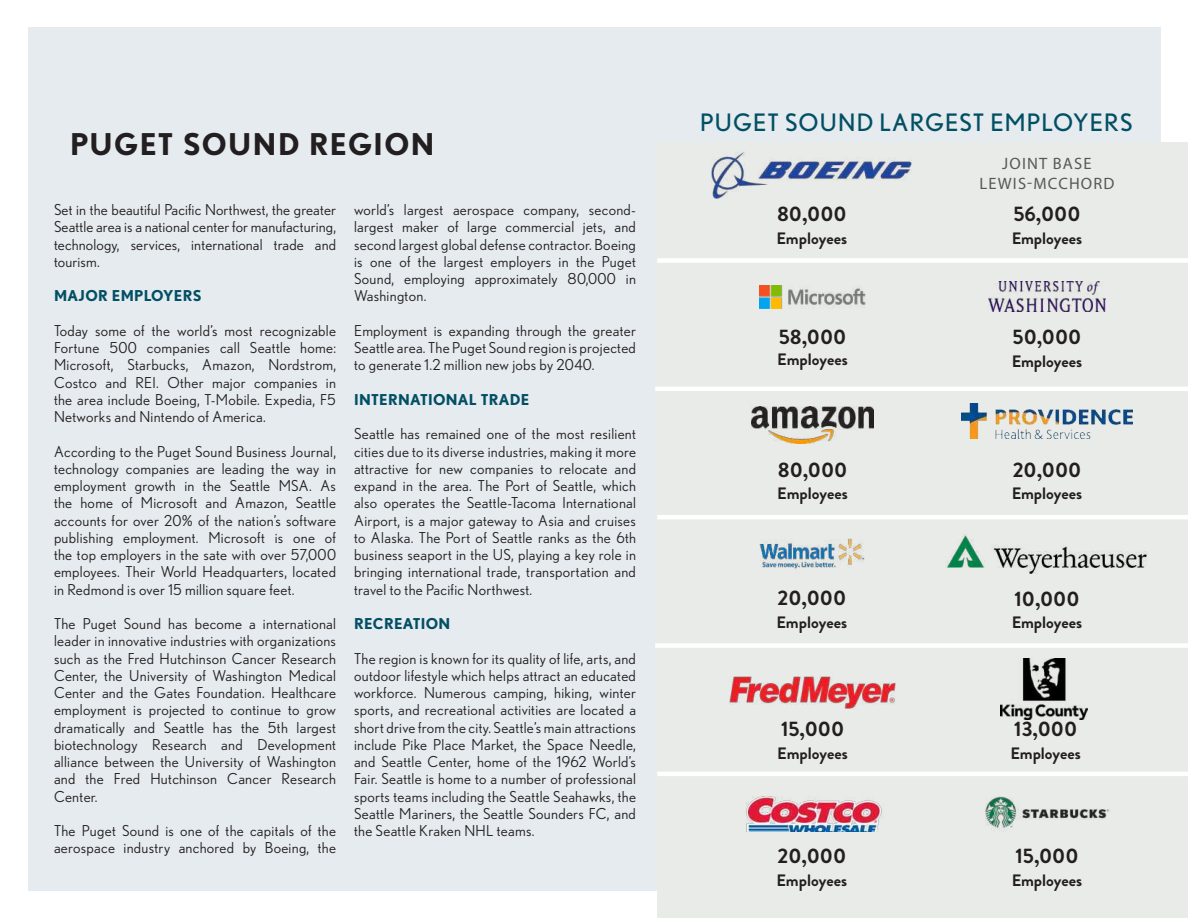
<style>
.page{position:relative;width:1188px;height:918px;background:#fff}
.page>*{position:absolute;margin:0;border:0;box-sizing:border-box;transform-origin:0 0}
.t1{font:700 30px "Nobel";letter-spacing:.045em;color:#231f20}
.t2{font:24px "Nobel";letter-spacing:.05em;color:#024f64}
.t3{font:700 21px "Brandon Grotesque";color:#231f20}
.t4{font:700 16.5px "Brandon Grotesque";color:#231f20}
.t5{font:16.5px/19.8px "Myriad Pro";letter-spacing:.07em;color:#57585a;text-align:center}
.t6{font:15px/17.2px "Nobel";letter-spacing:.02em;color:#231f20;text-align:justify}
.t7{font:700 15px "Nobel";letter-spacing:.02em;color:#024f64}
</style>
<div class="page">
<div style="left:28px;top:27px;width:1133px;height:864px;background:#e5ebef"></div>
<div style="left:657px;top:143px;width:531px;height:775px;background:#e9ebe8"></div>
<img style="left:712px;top:152px;width:200px;height:46px">
<img style="left:759px;top:286px;width:107px;height:22px">
<img style="left:989px;top:282px;width:116px;height:29px">
<img style="left:751px;top:407px;width:123px;height:36px">
<img style="left:962px;top:404px;width:170px;height:34px">
<img style="left:946px;top:535px;width:202px;height:39px">
<img style="left:985px;top:796px;width:124px;height:33px">
<img style="left:730px;top:676px;width:165px;height:33px">
<img style="left:1000px;top:658px;width:87px;height:61px">
<img style="left:759px;top:538px;width:106px;height:31px">
<img style="left:746px;top:796px;width:136px;height:35px">
<hr style="left:657px;top:515px;width:531px;height:4px;background:#fff">
<div style="left:655px;top:643px;width:533px;height:5px;background:#fff"></div>
<hr style="left:657px;top:772px;width:531px;height:4px;background:#fff">
<div style="left:657px;top:258px;width:531px;height:5px;background:#fff"></div>
<hr style="left:655px;top:387px;width:533px;height:4px;background:#fff">
<p class="t1" style="left:70px;top:126px;width:366px">PUGET SOUND REGION</p>
<p class="t6" style="left:54px;top:201px;width:284px">Set in the beautiful Pacific Northwest, the greater Seattle area is a national center for manufacturing, technology, services, international trade and tourism.</p>
<p class="t7" style="left:54px;top:287px;width:149px">MAJOR EMPLOYERS</p>
<p class="t6" style="left:54px;top:322px;width:284px">Today some of the world’s most recognizable Fortune 500 companies call Seattle home:<br>Microsoft, Starbucks, Amazon, Nordstrom, Costco and REI. Other major companies in the area include Boeing, T-Mobile. Expedia, F5<br>Networks and Nintendo of America.</p>
<p class="t6" style="left:54px;top:442px;width:284px">According to the Puget Sound Business Journal, technology companies are leading the way in employment growth in the Seattle MSA. As the home of Microsoft and Amazon, Seattle accounts for over 20% of the nation’s software publishing employment. Microsoft is one of the top employers in the sate with over 57,000 employees. Their World Headquarters, located in Redmond is over 15 million square feet.</p>
<p class="t6" style="left:54px;top:615px;width:284px">The Puget Sound has become a international leader in innovative industries with organizations such as the Fred Hutchinson Cancer Research Center, the University of Washington Medical Center and the Gates Foundation. Healthcare employment is projected to continue to grow dramatically and Seattle has the 5th largest biotechnology Research and Development alliance between the University of Washington and the Fred Hutchinson Cancer Research Center.</p>
<p class="t6" style="left:54px;top:822px;width:284px">The Puget Sound is one of the capitals of the aerospace industry anchored by Boeing, the</p>
<p class="t6" style="left:354px;top:201px;width:283px">world’s largest aerospace company, second&shy;largest maker of large commercial jets, and second largest global defense contractor. Boeing is one of the largest employers in the Puget Sound, employing approximately 80,000 in Washington.</p>
<p class="t6" style="left:354px;top:322px;width:283px">Employment is expanding through the greater Seattle area. The Puget Sound region is projected to generate 1.2 million new jobs by 2040.</p>
<p class="t7" style="left:354px;top:390px;width:177px">INTERNATIONAL TRADE</p>
<p class="t6" style="left:354px;top:425px;width:283px">Seattle has remained one of the most resilient cities due to its diverse industries, making it more attractive for new companies to relocate and expand in the area. The Port of Seattle, which also operates the Seattle-Tacoma International Airport, is a major gateway to Asia and cruises to Alaska. The Port of Seattle ranks as the 6th business seaport in the US, playing a key role in bringing international trade, transportation and travel to the Pacific Northwest.</p>
<p class="t7" style="left:354px;top:615px;width:98px">RECREATION</p>
<p class="t6" style="left:354px;top:649px;width:283px">The region is known for its quality of life, arts, and outdoor lifestyle which helps attract an educated workforce. Numerous camping, hiking, winter sports, and recreational activities are located a short drive from the city. Seattle’s main attractions include Pike Place Market, the Space Needle, and Seattle Center, home of the 1962 World’s Fair. Seattle is home to a number of professional sports teams including the Seattle Seahawks, the Seattle Mariners, the Seattle Sounders FC, and the Seattle Kraken NHL teams.</p>
<p class="t2" style="left:700px;top:108px;width:434px">PUGET SOUND LARGEST EMPLOYERS</p>
<p class="t3" style="left:777px;top:199px;width:71px">80,000</p>
<p class="t4" style="left:777px;top:227px;width:72px">Employees</p>
<p class="t3" style="left:779px;top:322px;width:69px">58,000</p>
<p class="t4" style="left:777px;top:348px;width:72px">Employees</p>
<p class="t3" style="left:778px;top:455px;width:71px">80,000</p>
<p class="t4" style="left:777px;top:482px;width:72px">Employees</p>
<p class="t3" style="left:778px;top:583px;width:70px">20,000</p>
<p class="t4" style="left:777px;top:611px;width:72px">Employees</p>
<p class="t3" style="left:781px;top:714px;width:65px">15,000</p>
<p class="t4" style="left:777px;top:741px;width:72px">Employees</p>
<p class="t3" style="left:778px;top:841px;width:70px">20,000</p>
<p class="t4" style="left:777px;top:868px;width:72px">Employees</p>
<p class="t5" style="left:979px;top:154px;width:137px">JOINT BASE<br>LEWIS-MCCHORD</p>
<p class="t3" style="left:1014px;top:199px;width:68px">56,000</p>
<p class="t4" style="left:1012px;top:227px;width:72px">Employees</p>
<p class="t3" style="left:1013px;top:322px;width:70px">50,000</p>
<p class="t4" style="left:1012px;top:349px;width:72px">Employees</p>
<p class="t3" style="left:1013px;top:455px;width:70px">20,000</p>
<p class="t4" style="left:1012px;top:482px;width:72px">Employees</p>
<p class="t3" style="left:1014px;top:584px;width:67px">10,000</p>
<p class="t4" style="left:1012px;top:611px;width:72px">Employees</p>
<p class="t3" style="left:1014px;top:714px;width:65px">13,000</p>
<p class="t4" style="left:1010px;top:741px;width:72px">Employees</p>
<p class="t3" style="left:1015px;top:841px;width:65px">15,000</p>
<p class="t4" style="left:1012px;top:869px;width:72px">Employees</p>
</div>
